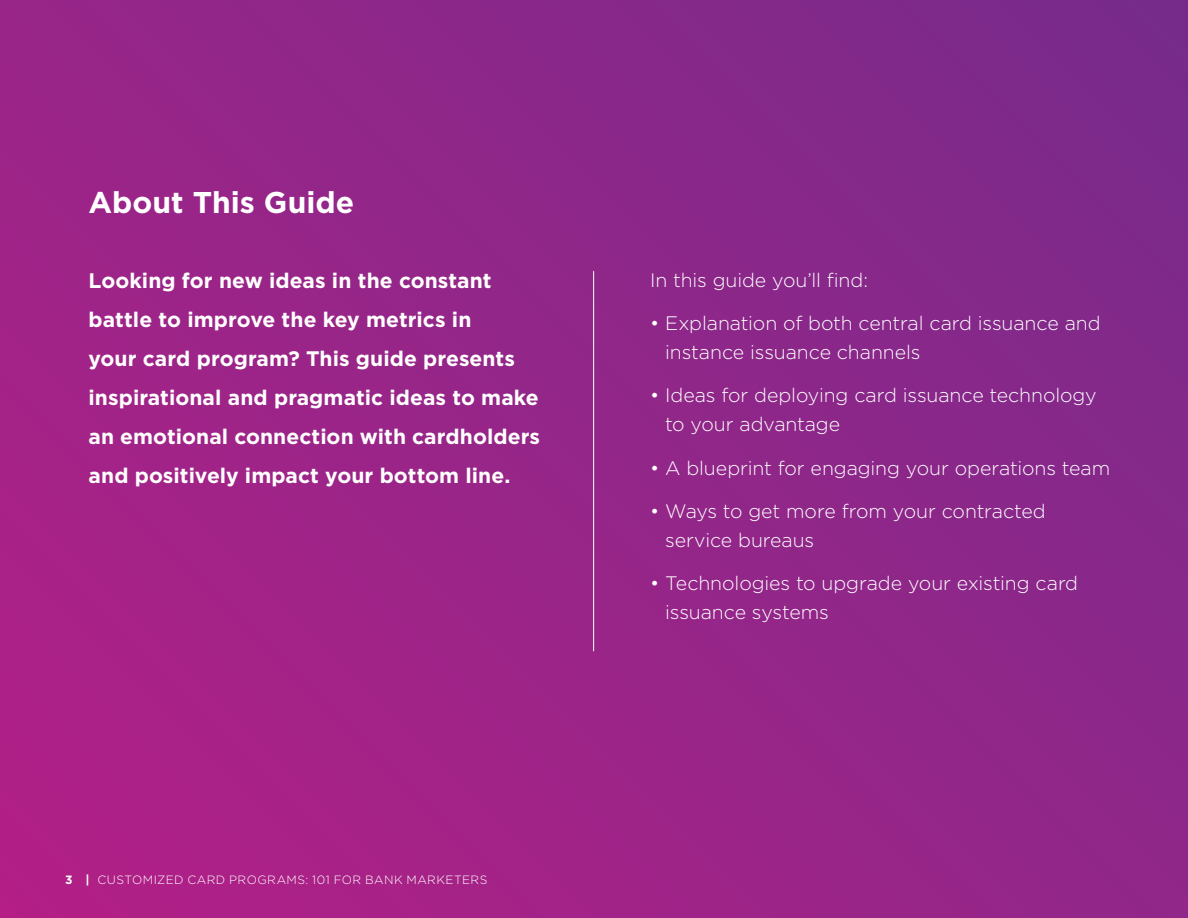
<style>
.page{position:relative;width:1188px;height:918px;background:#fff}
.page>*{position:absolute;margin:0;border:0;box-sizing:border-box;transform-origin:0 0}
.Headline{font:700 30px "Gotham";color:#fff}
.Body_Copy_1_Normal_a{font:700 21px/39px "Gotham";letter-spacing:.005em;color:#fff}
.Body_Copy_1_Normal_a-2{font:300 19.5px/28.5px "Gotham";letter-spacing:-.005em;color:#fff}
.t1{font:300 12px "Gotham";letter-spacing:.035em;color:#fff}
.s1{font-weight:700}
</style>
<div class="page">
<div style="left:0;top:0;width:1188px;height:918px;background:linear-gradient(to right,#a62287,#83298a)"></div>
<hr style="left:593px;top:271px;width:1px;height:380px;background:#fff">
<p class="Headline" style="left:89px;top:182px;width:267px">About This Guide</p>
<p class="Body_Copy_1_Normal_a" style="left:89px;top:261px;width:453px">Looking for new ideas in the constant battle to improve the key metrics in<br>your card program? This guide presents inspirational and pragmatic ideas to make an emotional connection with cardholders and positively impact your bottom line.</p>
<p class="t1" style="left:65px;top:872px;width:424px"><span class="s1">3 |</span> CUSTOMIZED CARD PROGRAMS: 101 FOR BANK MARKETERS</p>
<p class="Body_Copy_1_Normal_a-2" style="left:650px;top:265px;width:219px">In this guide you’ll find:</p>
<p class="Body_Copy_1_Normal_a-2" style="left:665px;top:309px;width:437px;text-indent:-15px">• Explanation of both central card issuance and instance issuance channels</p>
<p class="Body_Copy_1_Normal_a-2" style="left:665px;top:381px;width:433px;text-indent:-15px">• Ideas for deploying card issuance technology to your advantage</p>
<p class="Body_Copy_1_Normal_a-2" style="left:650px;top:453px;width:462px">• A blueprint for engaging your operations team</p>
<p class="Body_Copy_1_Normal_a-2" style="left:665px;top:496px;width:382px;text-indent:-15px">• Ways to get more from your contracted service bureaus</p>
<p class="Body_Copy_1_Normal_a-2" style="left:665px;top:569px;width:414px;text-indent:-15px">• Technologies to upgrade your existing card issuance systems</p>
</div>
